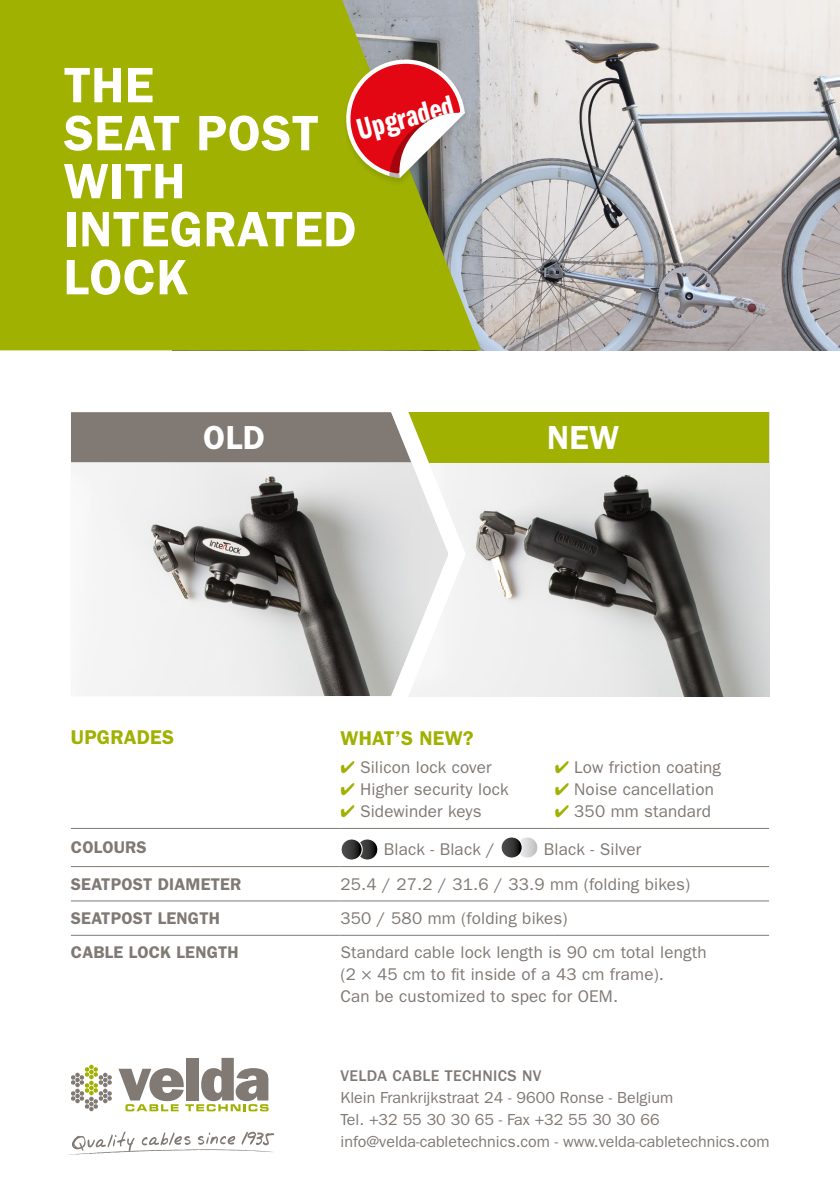
<style>
.page{position:relative;width:840px;height:1191px;background:#fff}
.page>*{position:absolute;margin:0;border:0;box-sizing:border-box;transform-origin:0 0}
.t1{font:600 50px/48px "ITC Franklin Gothic Std";letter-spacing:.01em;color:#fff}
.t2{font:600 33.4px "ITC Franklin Gothic Std";letter-spacing:.01em;color:#fff}
.t3{font:31.2px "ITC Franklin Gothic Std Dm Cp";color:#fff}
.t4{font:600 20px "ITC Franklin Gothic Std";letter-spacing:.01em;color:#a0b101}
.t5{font:17px/22px "ITC Franklin Gothic Std";letter-spacing:.01em;color:#807974}
.t6{font:600 17px "ITC Franklin Gothic Std";letter-spacing:.01em;color:#807974}
.t7{font:16px/22px "ITC Franklin Gothic Std";color:#807974}
.t8{font:500 16px "ITC Franklin Gothic Std";letter-spacing:.025em;color:#807974}
.s1{color:#a0b101}
</style>
<div class="page">
<img style="left:477px;top:462px;width:291px;height:234px">
<div style="left:391px;top:412px;width:377px;height:50px;background:#a0b101"></div>
<img style="left:481px;top:0;width:358px;height:350px">
<svg style="left:0;top:0;width:481px;height:350px;background:#a0b00f"></svg>
<hr style="left:71px;top:828px;width:269px;height:1px;background:#807974">
<hr style="left:340px;top:828px;width:214px;height:1px;background:#807974">
<hr style="left:554px;top:828px;width:214px;height:1px;background:#807974">
<hr style="left:71px;top:866px;width:269px;height:1px;background:#807974">
<hr style="left:340px;top:866px;width:214px;height:1px;background:#807974">
<hr style="left:554px;top:866px;width:214px;height:1px;background:#807974">
<hr style="left:71px;top:900px;width:269px;height:1px;background:#807974">
<hr style="left:340px;top:900px;width:214px;height:1px;background:#807974">
<hr style="left:554px;top:900px;width:214px;height:1px;background:#807974">
<hr style="left:71px;top:935px;width:269px;height:1px;background:#807974">
<hr style="left:340px;top:935px;width:214px;height:1px;background:#807974">
<hr style="left:554px;top:935px;width:214px;height:1px;background:#807974">
<svg style="left:356px;top:839px;width:21px;height:21px"></svg>
<div style="left:356px;top:838px;width:22px;height:22px;border:1px solid #fff;border-radius:50%"></div>
<svg style="left:341px;top:839px;width:21px;height:21px"></svg>
<div style="left:340px;top:838px;width:22px;height:22px;border:1px solid #fff;border-radius:50%"></div>
<svg style="left:516px;top:837px;width:21px;height:21px"></svg>
<div style="left:516px;top:836px;width:22px;height:22px;border:1px solid #fff;border-radius:50%"></div>
<svg style="left:501px;top:837px;width:21px;height:21px"></svg>
<div style="left:500px;top:836px;width:22px;height:22px;border:1px solid #fff;border-radius:50%"></div>
<svg style="left:71px;top:412px;width:406px;height:285px"></svg>
<div style="left:343px;top:59px;width:127px;height:128px;background:#000;opacity:.1"></div>
<svg style="left:336px;top:57px;width:133px;height:123px;background:#c56951"></svg>
<svg style="left:71px;top:1064px;width:41px;height:47px"></svg>
<svg style="left:118px;top:1057px;width:150px;height:54px"></svg>
<svg style="left:68px;top:1131px;width:206px;height:24px"></svg>
<h1 class="t1" style="left:64px;top:61px;width:294px">THE<br>SEAT POST<br>WITH<br>INTEGRATED<br>LOCK</h1>
<h3 class="t3" style="left:353px;top:114px;width:100px;rotate:-15deg">Upgraded</h3>
<h2 class="t2" style="left:203px;top:417px;width:63px">OLD</h2>
<h2 class="t2" style="left:546px;top:417px;width:74px">NEW</h2>
<p class="t4" style="left:71px;top:725px;width:105px">UPGRADES</p>
<p class="t4" style="left:340px;top:726px;width:135px">WHAT’S NEW?</p>
<p class="t5" style="left:340px;top:756px;width:152px"><span class="s1">✔</span> Silicon lock cover</p>
<p class="t5" style="left:340px;top:778px;width:169px"><span class="s1">✔</span> Higher security lock</p>
<p class="t5" style="left:340px;top:800px;width:142px"><span class="s1">✔</span> Sidewinder keys</p>
<p class="t5" style="left:554px;top:756px;width:168px"><span class="s1">✔</span> Low friction coating</p>
<p class="t5" style="left:554px;top:778px;width:161px"><span class="s1">✔</span> Noise cancellation</p>
<p class="t5" style="left:554px;top:800px;width:158px"><span class="s1">✔</span> 350 mm standard</p>
<p class="t6" style="left:71px;top:837px;width:77px">COLOURS</p>
<p class="t5" style="left:383px;top:838px;width:113px">Black - Black /</p>
<p class="t5" style="left:543px;top:838px;width:99px">Black - Silver</p>
<p class="t6" style="left:71px;top:873px;width:172px">SEATPOST DIAMETER</p>
<p class="t5" style="left:340px;top:873px;width:351px">25.4 / 27.2 / 31.6 / 33.9 mm (folding bikes)</p>
<p class="t6" style="left:71px;top:908px;width:150px">SEATPOST LENGTH</p>
<p class="t5" style="left:340px;top:907px;width:228px">350 / 580 mm (folding bikes)</p>
<p class="t6" style="left:71px;top:942px;width:169px">CABLE LOCK LENGTH</p>
<p class="t5" style="left:340px;top:941px;width:367px">Standard cable lock length is 90 cm total length (2 × 45 cm to fit inside of a 43 cm frame).<br>Can be customized to spec for OEM.</p>
<p class="t8" style="left:340px;top:1066px;width:202px">VELDA CABLE TECHNICS NV</p>
<p class="t7" style="left:340px;top:1086px;width:430px">Klein Frankrijkstraat 24 - 9600 Ronse - Belgium<br>Tel. +32 55 30 30 65 - Fax +32 55 30 30 66 info@velda-cabletechnics.com - www.velda-cabletechnics.com</p>
</div>
